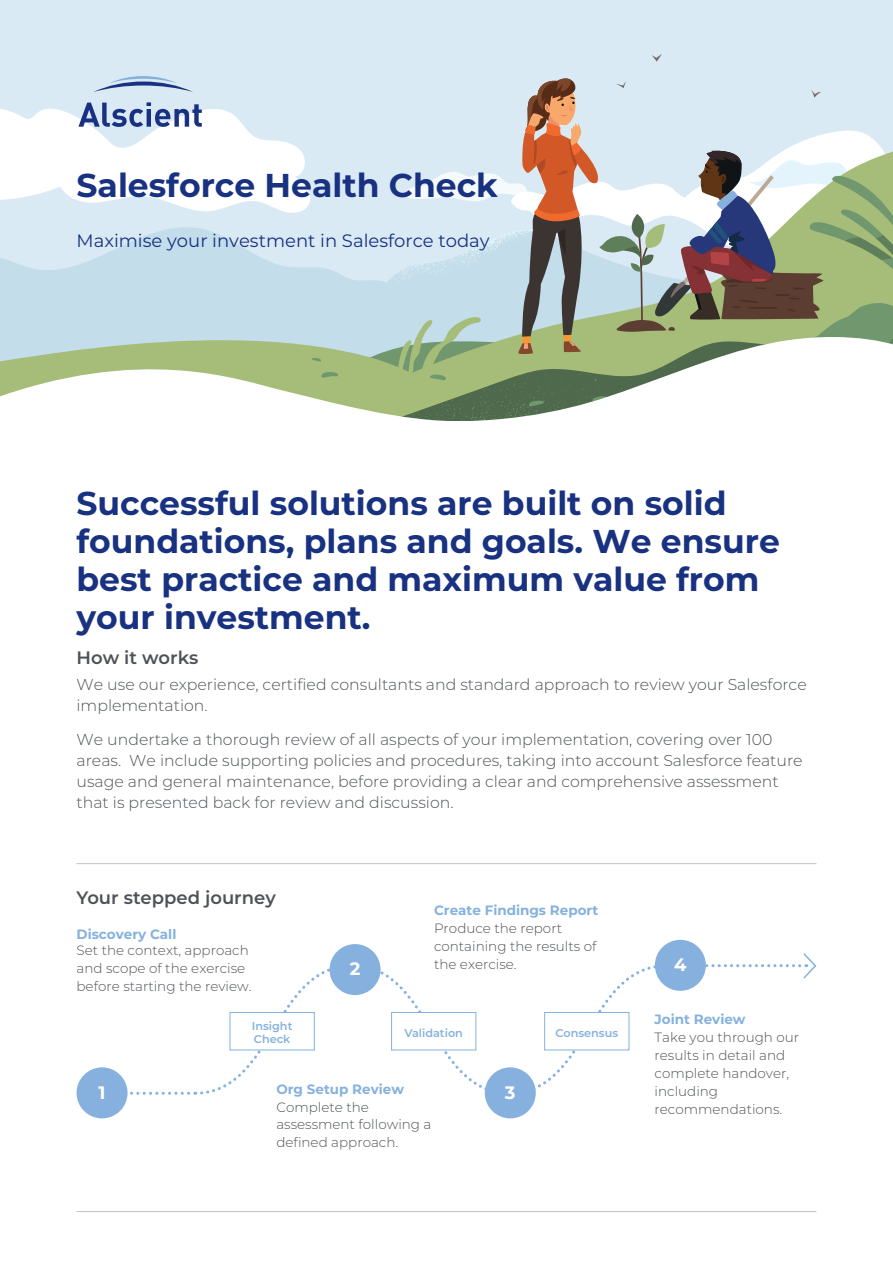
<style>
.page{position:relative;width:893px;height:1263px;background:#fff}
.page>*{position:absolute;margin:0;border:0;box-sizing:border-box;transform-origin:0 0}
.Body{font:700 33px/38px "Montserrat";color:#183181}
.t1{font:18px "Montserrat";color:#183181}
.Body-2{font:600 18px "Montserrat";color:#4e5257}
.Body-3{font:700 18px "Montserrat";color:#fff}
.Body-4{font:300 15.75px/21px "Montserrat";color:#4e5257}
.Body-5{font:300 13.5px/17.9px "Montserrat";color:#4e5257}
.Body-6{font:600 11.25px "Montserrat";color:#86b1de}
.s1{font-weight:700;color:#86b1de}
</style>
<div class="page">
<div style="left:0;top:0;width:893px;height:421px;background:#daeaf4"></div>
<svg style="left:652px;top:54px;width:10px;height:8px"></svg>
<svg style="left:0;top:76px;width:893px;height:345px"></svg>
<svg style="left:195px;top:952px;width:622px;height:144px"></svg>
<svg style="left:130px;top:1092px;width:59px;height:3px"></svg>
<div style="left:77px;top:1067px;width:51px;height:51px;background:#86b1de;border-radius:50%"></div>
<div style="left:485px;top:1067px;width:51px;height:51px;background:#86b1de;border-radius:50%"></div>
<div style="left:330px;top:944px;width:51px;height:51px;background:#86b1de;border-radius:50%"></div>
<div style="left:545px;top:1012px;width:84px;height:38px;background:#fff"></div>
<div style="left:544px;top:1012px;width:85px;height:38px;border:1px solid #86b1de"></div>
<div style="left:392px;top:1012px;width:84px;height:38px;background:#fff"></div>
<div style="left:391px;top:1012px;width:85px;height:38px;border:1px solid #86b1de"></div>
<div style="left:230px;top:1012px;width:84px;height:38px;background:#fff"></div>
<div style="left:230px;top:1012px;width:85px;height:38px;border:1px solid #86b1de"></div>
<div style="left:655px;top:940px;width:51px;height:51px;background:#86b1de;border-radius:50%"></div>
<hr style="left:77px;top:863px;width:739px;height:1px;background:#c3c1c3">
<hr style="left:77px;top:1211px;width:739px;height:1px;background:#c3c1c3">
<p class="Body" style="left:77px;top:164px;width:423px">Salesforce Health Check</p>
<p class="t1" style="left:77px;top:229px;width:415px">Maximise your investment in Salesforce today</p>
<p class="Body" style="left:77px;top:483px;width:705px">Successful solutions are built on solid foundations, plans and goals. We ensure best practice and maximum value from your investment.</p>
<p class="Body-2" style="left:77px;top:645px;width:123px">How it works</p>
<p class="Body-4" style="left:77px;top:673px;width:732px">We use our experience, certified consultants and standard approach to review your Salesforce implementation.</p>
<p class="Body-4" style="left:77px;top:728px;width:728px">We undertake a thorough review of all aspects of your implementation, covering over 100 areas. We include supporting policies and procedures, taking into account Salesforce feature usage and general maintenance, before providing a clear and comprehensive assessment that is presented back for review and discussion.</p>
<p class="Body-2" style="left:77px;top:885px;width:201px">Your stepped journey</p>
<p class="Body-5" style="left:77px;top:926px;width:174px;line-height:16.2px"><span class="s1">Discovery Call<br></span>Set the context, approach</p>
<p class="Body-5" style="left:77px;top:959px;width:176px">and scope of the exercise before starting the review.</p>
<p class="Body-6" style="left:252px;top:1018px;width:42px">Insight</p>
<p class="Body-6" style="left:254px;top:1031px;width:38px">Check</p>
<p class="Body-3" style="left:350px;top:956px;width:12px">2</p>
<p class="Body-5" style="left:434px;top:901px;width:166px"><span class="s1">Create Findings Report<br></span>Produce the report containing the results of the exercise.</p>
<p class="Body-6" style="left:404px;top:1025px;width:60px">Validation</p>
<p class="Body-6" style="left:555px;top:1025px;width:64px">Consensus</p>
<p class="Body-5" style="left:276px;top:1080px;width:157px"><span class="s1">Org Setup Review<br></span>Complete the assessment following a defined approach.</p>
<p class="Body-3" style="left:99px;top:1079px;width:9px">1</p>
<p class="Body-3" style="left:505px;top:1079px;width:12px">3</p>
<p class="Body-3" style="left:674px;top:952px;width:14px">4</p>
<p class="Body-5" style="left:655px;top:1009px;width:146px"><span class="s1">Joint Review<br></span>Take you through our results in detail and complete handover, including recommendations.</p>
</div>
